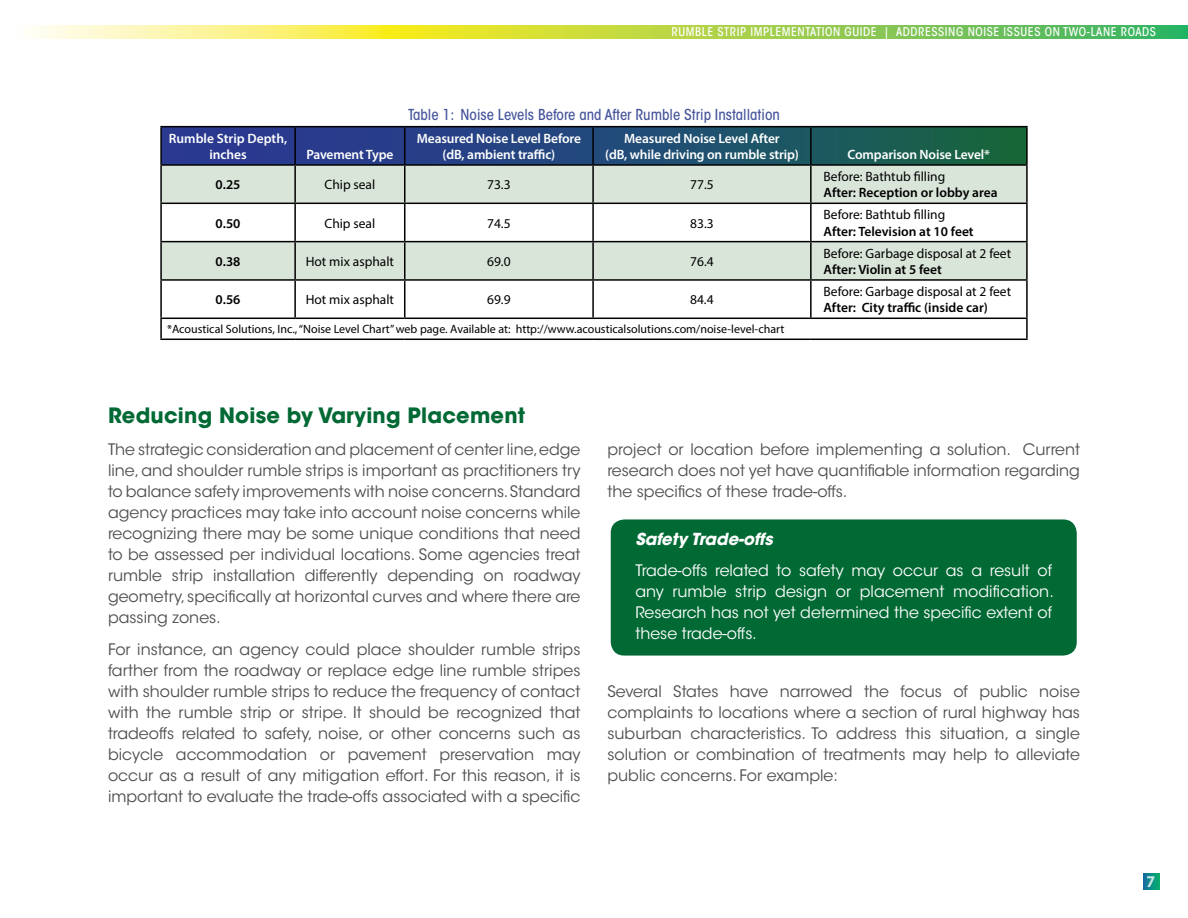
<style>
.page{position:relative;width:1188px;height:918px;background:#fff}
.page>*{position:absolute;margin:0;border:0;box-sizing:border-box;transform-origin:0 0}
.t1{font:700 21px "ITC Avant Garde Std";letter-spacing:.01em;color:#006934}
.t2{font:italic 700 16.5px "ITC Avant Garde Std";color:#fff}
.t3{font:700 16.5px "Myriad Pro";color:#fff}
.t4{font:15.75px/21px "ITC Avant Garde Std";color:#4d4d4f;text-align:justify}
.t5{font:15.75px/21px "ITC Avant Garde Std";color:#fff;text-align:justify}
.t6{font:500 condensed 15px "ITC Avant Garde Std";color:#45549a}
.t7{font:13.5px "Myriad Pro";color:#000}
.t8{font:600 13.5px/16.2px "Myriad Pro";letter-spacing:-.01em;color:#fff;text-align:center}
.t9{font:600 13.5px "Myriad Pro";color:#000}
.t10{font:12px "Myriad Pro";color:#000}
.t11{font:500 condensed 12px "ITC Avant Garde Std";letter-spacing:.05em;color:#fff}
</style>
<div class="page">
<svg style="left:29px;top:25px;width:1159px;height:14px;background:#b9d960"></svg>
<svg style="left:1143px;top:873px;width:17px;height:17px"></svg>
<svg style="left:162px;top:127px;width:864px;height:37px;background:#214a71"></svg>
<svg style="left:162px;top:166px;width:864px;height:113px;fill:#dae5da"></svg>
<hr style="left:160px;top:126px;width:135px;height:1px;background:#000">
<hr style="left:160px;top:127px;width:2px;height:37px;background:#000">
<hr style="left:295px;top:126px;width:110px;height:1px;background:#000">
<hr style="left:294px;top:127px;width:2px;height:37px;background:#000">
<hr style="left:405px;top:126px;width:188px;height:1px;background:#000">
<hr style="left:404px;top:127px;width:1px;height:37px;background:#000">
<hr style="left:593px;top:126px;width:218px;height:1px;background:#000">
<hr style="left:592px;top:127px;width:2px;height:37px;background:#000">
<hr style="left:811px;top:126px;width:217px;height:1px;background:#000">
<hr style="left:810px;top:127px;width:2px;height:37px;background:#000">
<hr style="left:1026px;top:127px;width:2px;height:37px;background:#000">
<hr style="left:160px;top:164px;width:135px;height:2px;background:#000">
<hr style="left:160px;top:166px;width:2px;height:37px;background:#000">
<hr style="left:295px;top:164px;width:110px;height:2px;background:#000">
<hr style="left:294px;top:166px;width:2px;height:37px;background:#000">
<hr style="left:405px;top:164px;width:188px;height:2px;background:#000">
<hr style="left:404px;top:166px;width:1px;height:37px;background:#000">
<hr style="left:593px;top:164px;width:218px;height:2px;background:#000">
<hr style="left:592px;top:166px;width:2px;height:37px;background:#000">
<hr style="left:811px;top:164px;width:217px;height:2px;background:#000">
<hr style="left:810px;top:166px;width:2px;height:37px;background:#000">
<hr style="left:1026px;top:166px;width:2px;height:37px;background:#000">
<hr style="left:160px;top:203px;width:135px;height:1px;background:#000">
<hr style="left:160px;top:204px;width:2px;height:37px;background:#000">
<hr style="left:295px;top:203px;width:110px;height:1px;background:#000">
<hr style="left:294px;top:204px;width:2px;height:37px;background:#000">
<hr style="left:405px;top:203px;width:188px;height:1px;background:#000">
<hr style="left:404px;top:204px;width:1px;height:37px;background:#000">
<hr style="left:593px;top:203px;width:218px;height:1px;background:#000">
<hr style="left:592px;top:204px;width:2px;height:37px;background:#000">
<hr style="left:811px;top:203px;width:217px;height:1px;background:#000">
<hr style="left:810px;top:204px;width:2px;height:37px;background:#000">
<hr style="left:1026px;top:204px;width:2px;height:37px;background:#000">
<hr style="left:160px;top:241px;width:135px;height:1px;background:#000">
<hr style="left:160px;top:242px;width:2px;height:37px;background:#000">
<hr style="left:295px;top:241px;width:110px;height:1px;background:#000">
<hr style="left:294px;top:242px;width:2px;height:37px;background:#000">
<hr style="left:405px;top:241px;width:188px;height:1px;background:#000">
<hr style="left:404px;top:242px;width:1px;height:37px;background:#000">
<hr style="left:593px;top:241px;width:218px;height:1px;background:#000">
<hr style="left:592px;top:242px;width:2px;height:37px;background:#000">
<hr style="left:811px;top:241px;width:217px;height:1px;background:#000">
<hr style="left:810px;top:242px;width:2px;height:37px;background:#000">
<hr style="left:1026px;top:242px;width:2px;height:37px;background:#000">
<hr style="left:160px;top:279px;width:135px;height:2px;background:#000">
<hr style="left:160px;top:281px;width:2px;height:37px;background:#000">
<hr style="left:295px;top:279px;width:110px;height:2px;background:#000">
<hr style="left:294px;top:281px;width:2px;height:37px;background:#000">
<hr style="left:405px;top:279px;width:188px;height:2px;background:#000">
<hr style="left:404px;top:281px;width:1px;height:37px;background:#000">
<hr style="left:593px;top:279px;width:218px;height:2px;background:#000">
<hr style="left:592px;top:281px;width:2px;height:37px;background:#000">
<hr style="left:811px;top:279px;width:217px;height:2px;background:#000">
<hr style="left:810px;top:281px;width:2px;height:37px;background:#000">
<hr style="left:1026px;top:281px;width:2px;height:37px;background:#000">
<hr style="left:160px;top:318px;width:135px;height:1px;background:#000">
<hr style="left:160px;top:319px;width:2px;height:20px;background:#000">
<hr style="left:295px;top:318px;width:110px;height:1px;background:#000">
<hr style="left:405px;top:318px;width:188px;height:1px;background:#000">
<hr style="left:593px;top:318px;width:218px;height:1px;background:#000">
<hr style="left:811px;top:318px;width:217px;height:1px;background:#000">
<hr style="left:1026px;top:319px;width:2px;height:20px;background:#000">
<hr style="left:160px;top:339px;width:135px;height:1px;background:#000">
<hr style="left:295px;top:339px;width:110px;height:1px;background:#000">
<hr style="left:405px;top:339px;width:188px;height:1px;background:#000">
<hr style="left:593px;top:339px;width:218px;height:1px;background:#000">
<hr style="left:811px;top:339px;width:217px;height:1px;background:#000">
<div style="left:611px;top:519px;width:466px;height:137px;background:#006934;border-radius:14px"></div>
<p class="t11" style="left:672px;top:24px;width:486px">RUMBLE STRIP IMPLEMENTATION GUIDE | ADDRESSING NOISE ISSUES ON TWO-LANE ROADS</p>
<p class="t8" style="left:169px;top:130px;width:120px">Rumble Strip Depth, inches</p>
<p class="t8" style="left:306px;top:146px;width:89px">Pavement Type</p>
<p class="t6" style="left:408px;top:105px;width:373px">Table 1: Noise Levels Before and After Rumble Strip Installation</p>
<p class="t8" style="left:417px;top:130px;width:166px">Measured Noise Level Before (dB, ambient traffic)</p>
<p class="t8" style="left:605px;top:130px;width:195px">Measured Noise Level After<br>(dB, while driving on rumble strip)</p>
<p class="t9" style="left:216px;top:176px;width:26px">0.25</p>
<p class="t7" style="left:325px;top:176px;width:52px">Chip seal</p>
<p class="t7" style="left:487px;top:176px;width:25px">73.3</p>
<p class="t7" style="left:690px;top:176px;width:25px">77.5</p>
<p class="t9" style="left:216px;top:214px;width:26px">0.50</p>
<p class="t7" style="left:325px;top:215px;width:52px">Chip seal</p>
<p class="t7" style="left:487px;top:215px;width:25px">74.5</p>
<p class="t7" style="left:690px;top:215px;width:25px">83.3</p>
<p class="t9" style="left:216px;top:253px;width:26px">0.38</p>
<p class="t7" style="left:306px;top:253px;width:90px">Hot mix asphalt</p>
<p class="t7" style="left:487px;top:253px;width:25px">69.0</p>
<p class="t7" style="left:690px;top:253px;width:25px">76.4</p>
<p class="t9" style="left:216px;top:291px;width:26px">0.56</p>
<p class="t7" style="left:306px;top:291px;width:90px">Hot mix asphalt</p>
<p class="t7" style="left:487px;top:291px;width:25px">69.9</p>
<p class="t7" style="left:690px;top:291px;width:25px">84.4</p>
<p class="t10" style="left:167px;top:322px;width:619px">*Acoustical Solutions, Inc., “Noise Level Chart” web page. Available at: http://www.acousticalsolutions.com/noise-level-chart</p>
<p class="t8" style="left:848px;top:146px;width:144px">Comparison Noise Level*</p>
<p class="t7" style="left:824px;top:168px;width:123px">Before: Bathtub filling</p>
<p class="t9" style="left:824px;top:184px;width:176px">After: Reception or lobby area</p>
<p class="t7" style="left:824px;top:207px;width:123px">Before: Bathtub filling</p>
<p class="t9" style="left:824px;top:223px;width:152px">After: Television at 10 feet</p>
<p class="t7" style="left:824px;top:245px;width:189px">Before: Garbage disposal at 2 feet</p>
<p class="t9" style="left:824px;top:261px;width:120px">After: Violin at 5 feet</p>
<p class="t7" style="left:824px;top:283px;width:189px">Before: Garbage disposal at 2 feet</p>
<p class="t9" style="left:824px;top:299px;width:166px">After: City traffic (inside car)</p>
<h1 class="t1" style="left:108px;top:402px;width:419px">Reducing Noise by Varying Placement</h1>
<p class="t4" style="left:108px;top:440px;width:474px">The strategic consideration and placement of center line, edge line, and shoulder rumble strips is important as practitioners try to balance safety improvements with noise concerns. Standard agency practices may take into account noise concerns while recognizing there may be some unique conditions that need to be assessed per individual locations. Some agencies treat rumble strip installation differently depending on roadway geometry, specifically at horizontal curves and where there are passing zones.</p>
<p class="t4" style="left:108px;top:639px;width:474px">For instance, an agency could place shoulder rumble strips farther from the roadway or replace edge line rumble stripes with shoulder rumble strips to reduce the frequency of contact with the rumble strip or stripe. It should be recognized that tradeoffs related to safety, noise, or other concerns such as bicycle accommodation or pavement preservation may occur as a result of any mitigation effort. For this reason, it is important to evaluate the trade-offs associated with a specific</p>
<p class="t4" style="left:607px;top:439px;width:474px">project or location before implementing a solution. Current research does not yet have quantifiable information regarding the specifics of these trade-offs.</p>
<p class="t2" style="left:635px;top:528px;width:143px">Safety Trade-offs</p>
<p class="t5" style="left:635px;top:560px;width:420px">Trade-offs related to safety may occur as a result of any rumble strip design or placement modification.<br>Research has not yet determined the specific extent of these trade-offs.</p>
<p class="t4" style="left:607px;top:681px;width:474px">Several States have narrowed the focus of public noise complaints to locations where a section of rural highway has suburban characteristics. To address this situation, a single solution or combination of treatments may help to alleviate public concerns. For example:</p>
<p class="t3" style="left:1147px;top:871px;width:11px">7</p>
</div>
